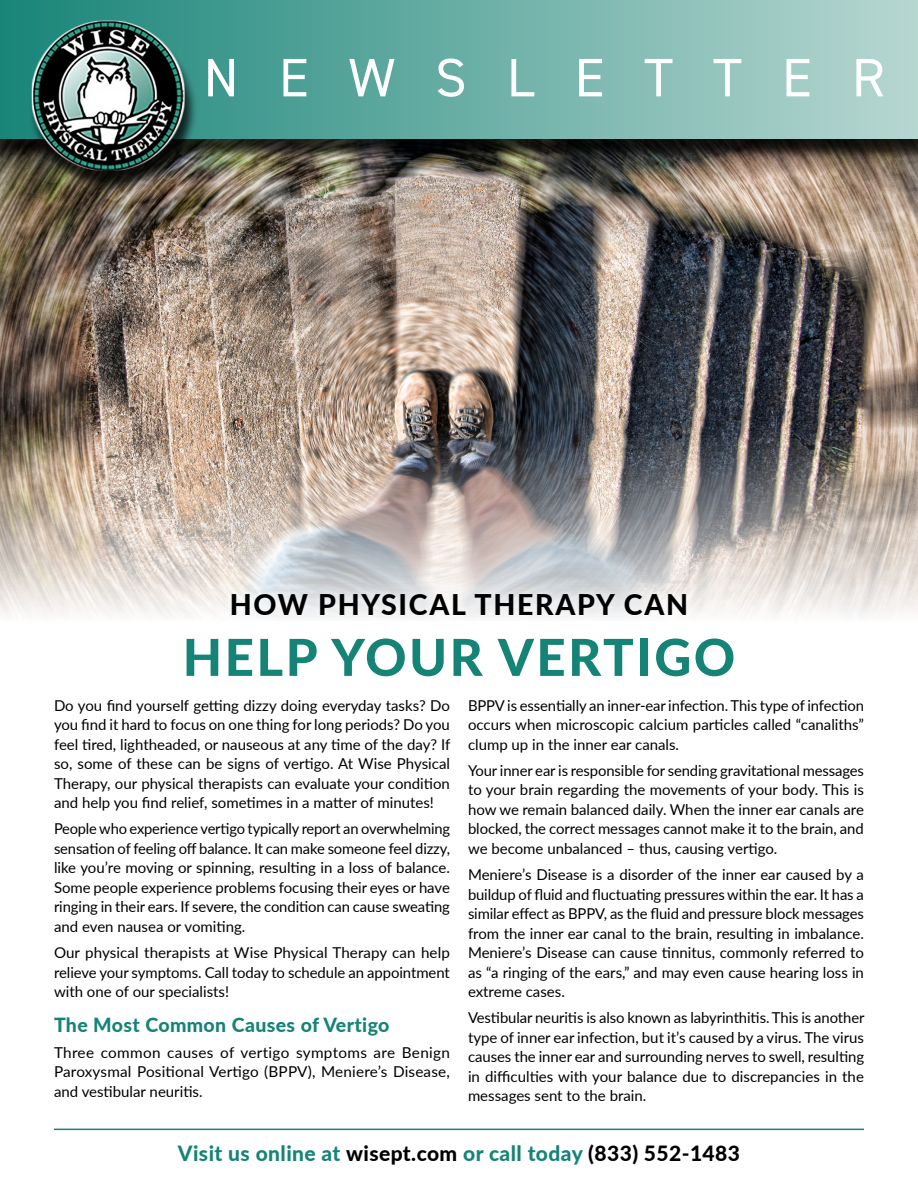
<style>
.page{position:relative;width:918px;height:1188px;background:#fff}
.page>*{position:absolute;margin:0;border:0;box-sizing:border-box;transform-origin:0 0}
.Headline_1_page_1{font:800 51px "Lato";letter-spacing:.05em;color:#168377}
.Headline_1_page_1-2{font:800 28.5px "Lato";letter-spacing:.06em;color:#000}
.t1{font:800 21px "Lato";letter-spacing:.02em;color:#168377}
.Heading_1{font:800 19.5px "Lato";letter-spacing:.02em;color:#168377}
.Body_Copy{font:15px/19.5px "Lato";color:#000;text-align:justify}
.s1{color:#000}
</style>
<div class="page">
<img style="left:0;top:161px;width:918px;height:456px">
<hr style="left:54px;top:1129px;width:810px;height:1px;background:#168377">
<div style="left:0;top:6px;width:918px;height:155px;background:#000;opacity:.75"></div>
<div style="left:0;top:0;width:918px;height:138px;background:linear-gradient(to right,#198579,#b7d7d1)"></div>
<svg style="left:208px;top:59px;width:675px;height:38px;background:#8cc1b9"></svg>
<div style="left:28px;top:26px;width:170px;height:167px;background:#000;opacity:.75"></div>
<img style="left:32px;top:21px;width:153px;height:149px">
<div style="left:176px;top:583px;width:567px;height:103px;background:#fff;opacity:.75"></div>
<p class="Headline_1_page_1-2" style="left:230px;top:583px;width:460px">HOW PHYSICAL THERAPY CAN</p>
<p class="Headline_1_page_1" style="left:183px;top:619px;width:554px">HELP YOUR VERTIGO</p>
<p class="Body_Copy" style="left:54px;top:695px;width:398px">Do you find yourself getting dizzy doing everyday tasks? Do you find it hard to focus on one thing for long periods? Do you feel tired, lightheaded, or nauseous at any time of the day? If so, some of these can be signs of vertigo. At Wise Physical Therapy, our physical therapists can evaluate your condition and help you find relief, sometimes in a matter of minutes!</p>
<p class="Body_Copy" style="left:54px;top:819px;width:398px">People who experience vertigo typically report an overwhelming sensation of feeling off balance. It can make someone feel dizzy, like you’re moving or spinning, resulting in a loss of balance.<br>Some people experience problems focusing their eyes or have ringing in their ears. If severe, the condition can cause sweating and even nausea or vomiting.</p>
<p class="Body_Copy" style="left:54px;top:942px;width:397px">Our physical therapists at Wise Physical Therapy can help relieve your symptoms. Call today to schedule an appointment with one of our specialists!</p>
<p class="Heading_1" style="left:54px;top:1010px;width:337px">The Most Common Causes of Vertigo</p>
<p class="Body_Copy" style="left:54px;top:1042px;width:398px">Three common causes of vertigo symptoms are Benign Paroxysmal Positional Vertigo (BPPV), Meniere’s Disease, and vestibular neuritis.</p>
<p class="Body_Copy" style="left:468px;top:695px;width:398px">BPPV is essentially an inner-ear infection. This type of infection occurs when microscopic calcium particles called “canaliths” clump up in the inner ear canals.</p>
<p class="Body_Copy" style="left:468px;top:760px;width:398px">Your inner ear is responsible for sending gravitational messages to your brain regarding the movements of your body. This is how we remain balanced daily. When the inner ear canals are blocked, the correct messages cannot make it to the brain, and we become unbalanced – thus, causing vertigo.</p>
<p class="Body_Copy" style="left:468px;top:864px;width:397px">Meniere’s Disease is a disorder of the inner ear caused by a buildup of fluid and fluctuating pressures within the ear. It has a similar effect as BPPV, as the fluid and pressure block messages from the inner ear canal to the brain, resulting in imbalance.<br>Meniere’s Disease can cause tinnitus, commonly referred to as “a ringing of the ears,” and may even cause hearing loss in extreme cases.</p>
<p class="Body_Copy" style="left:468px;top:1008px;width:398px">Vestibular neuritis is also known as labyrinthitis. This is another type of inner ear infection, but it’s caused by a virus. The virus causes the inner ear and surrounding nerves to swell, resulting in difficulties with your balance due to discrepancies in the messages sent to the brain.</p>
<p class="t1" style="left:178px;top:1138px;width:564px">Visit us online at <span class="s1">wisept.com</span> or call today <span class="s1">(833) 552-1483</span></p>
</div>
